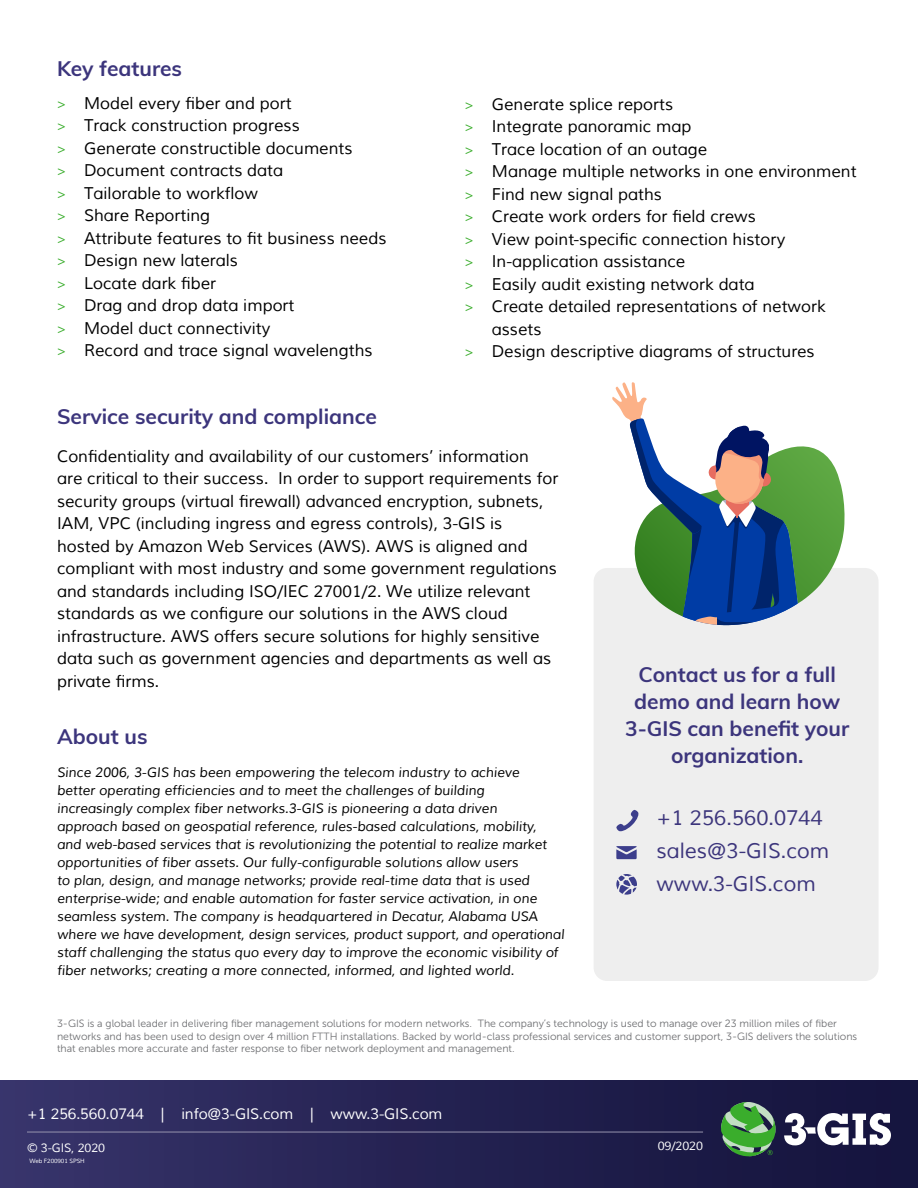
<style>
.page{position:relative;width:918px;height:1188px;background:#fff}
.page>*{position:absolute;margin:0;border:0;box-sizing:border-box;transform-origin:0 0}
.t1{font:700 21px/27px "Muli";color:#3c357c;text-align:center}
.t2{font:21px/33px "Muli";color:#3c357c}
.t3{font:16.5px/22.5px "Muli";color:#000}
.t4{font:15px "Muli";letter-spacing:-.01em;color:#fff}
.t5{font:italic 13.5px/18px "Muli";color:#000}
.t6{font:12px "Muli";letter-spacing:-.01em;color:#fff}
.t7{font:10.5px/12.6px "Museo Sans 300";color:#6d6e71}
.t8{font:6px "Muli";letter-spacing:-.01em;color:#fff}
.s1{font-family:"Museo Sans 300";font-size:15px;color:#3aad2c}
</style>
<div class="page">
<div style="left:594px;top:568px;width:285px;height:413px;background:#eee;border-radius:14px"></div>
<svg style="left:616px;top:846px;width:21px;height:13px"></svg>
<svg style="left:616px;top:809px;width:23px;height:23px"></svg>
<svg style="left:616px;top:874px;width:21px;height:21px"></svg>
<svg style="left:612px;top:382px;width:233px;height:243px"></svg>
<div style="left:0;top:1080px;width:918px;height:108px;background:linear-gradient(to right,#373369,#12123a)"></div>
<svg style="left:721px;top:1102px;width:170px;height:54px"></svg>
<hr style="left:27px;top:1132px;width:676px;height:1px;background:#9693ad">
<p class="t1" style="left:57px;top:54px;width:126px">Key features</p>
<p class="t3" style="left:57px;top:92px;width:331px"><span class="s1">&gt;</span> Model every fiber and port<br><span class="s1">&gt;</span> Track construction progress<br><span class="s1">&gt;</span> Generate constructible documents<br><span class="s1">&gt;</span> Document contracts data<br><span class="s1">&gt;</span> Tailorable to workflow<br><span class="s1">&gt;</span> Share Reporting<br><span class="s1">&gt;</span> Attribute features to fit business needs <span class="s1">&gt;</span> Design new laterals<br><span class="s1">&gt;</span> Locate dark fiber<br><span class="s1">&gt;</span> Drag and drop data import<br><span class="s1">&gt;</span> Model duct connectivity<br><span class="s1">&gt;</span> Record and trace signal wavelengths</p>
<p class="t3" style="left:465px;top:93px;width:210px"><span class="s1">&gt;</span> Generate splice reports</p>
<p class="t3" style="left:465px;top:115px;width:228px"><span class="s1">&gt;</span> Integrate panoramic map</p>
<p class="t3" style="left:465px;top:138px;width:244px"><span class="s1">&gt;</span> Trace location of an outage</p>
<p class="t3" style="left:465px;top:160px;width:393px"><span class="s1">&gt;</span> Manage multiple networks in one environment</p>
<p class="t3" style="left:465px;top:183px;width:199px"><span class="s1">&gt;</span> Find new signal paths</p>
<p class="t3" style="left:465px;top:205px;width:293px"><span class="s1">&gt;</span> Create work orders for field crews</p>
<p class="t3" style="left:465px;top:228px;width:322px"><span class="s1">&gt;</span> View point-specific connection history</p>
<p class="t3" style="left:465px;top:250px;width:222px"><span class="s1">&gt;</span> In-application assistance</p>
<p class="t3" style="left:465px;top:273px;width:291px"><span class="s1">&gt;</span> Easily audit existing network data</p>
<p class="t3" style="left:465px;top:295px;width:362px"><span class="s1">&gt;</span> Create detailed representations of network</p>
<p class="t3" style="left:492px;top:318px;width:51px">assets</p>
<p class="t3" style="left:465px;top:340px;width:351px"><span class="s1">&gt;</span> Design descriptive diagrams of structures</p>
<p class="t1" style="left:57px;top:402px;width:321px">Service security and compliance</p>
<p class="t3" style="left:57px;top:445px;width:503px">Confidentiality and availability of our customers’ information are critical to their success. In order to support requirements for security groups (virtual firewall) advanced encryption, subnets, IAM, VPC (including ingress and egress controls), 3-GIS is hosted by Amazon Web Services (AWS). AWS is aligned and compliant with most industry and some government regulations and standards including ISO/IEC 27001/2. We utilize relevant standards as we configure our solutions in the AWS cloud infrastructure. AWS offers secure solutions for highly sensitive data such as government agencies and departments as well as private firms.</p>
<p class="t1" style="left:57px;top:722px;width:92px">About us</p>
<p class="t5" style="left:57px;top:764px;width:509px">Since 2006, 3-GIS has been empowering the telecom industry to achieve<br>better operating efficiencies and to meet the challenges of building<br>increasingly complex fiber networks.3-GIS is pioneering a data driven<br>approach based on geospatial reference, rules-based calculations, mobility, and web-based services that is revolutionizing the potential to realize market opportunities of fiber assets. Our fully-configurable solutions allow users<br>to plan, design, and manage networks; provide real-time data that is used enterprise-wide; and enable automation for faster service activation, in one seamless system. The company is headquartered in Decatur, Alabama USA where we have development, design services, product support, and operational staff challenging the status quo every day to improve the economic visibility of fiber networks; creating a more connected, informed, and lighted world.</p>
<p class="t1" style="left:625px;top:660px;width:226px">Contact us for a full demo and learn how<br>3-GIS can benefit your organization.</p>
<p class="t2" style="left:657px;top:802px;width:174px">+1 256.560.0744 sales@3-GIS.com www.3-GIS.com</p>
<p class="t7" style="left:57px;top:1017px;width:802px">3-GIS is a global leader in delivering fiber management solutions for modern networks. The company’s technology is used to manage over 23 million miles of fiber networks and has been used to design over 4 million FTTH installations. Backed by world-class professional services and customer support, 3-GIS delivers the solutions that enables more accurate and faster response to fiber network deployment and management.</p>
<p class="t4" style="left:27px;top:1105px;width:417px">+1 256.560.0744 | info@3-GIS.com | www.3-GIS.com</p>
<p class="t6" style="left:27px;top:1140px;width:80px">© 3-GIS, 2020</p>
<p class="t6" style="left:658px;top:1139px;width:47px">09/2020</p>
<p class="t8" style="left:29px;top:1157px;width:57px">Web F200901 SPSH</p>
</div>
